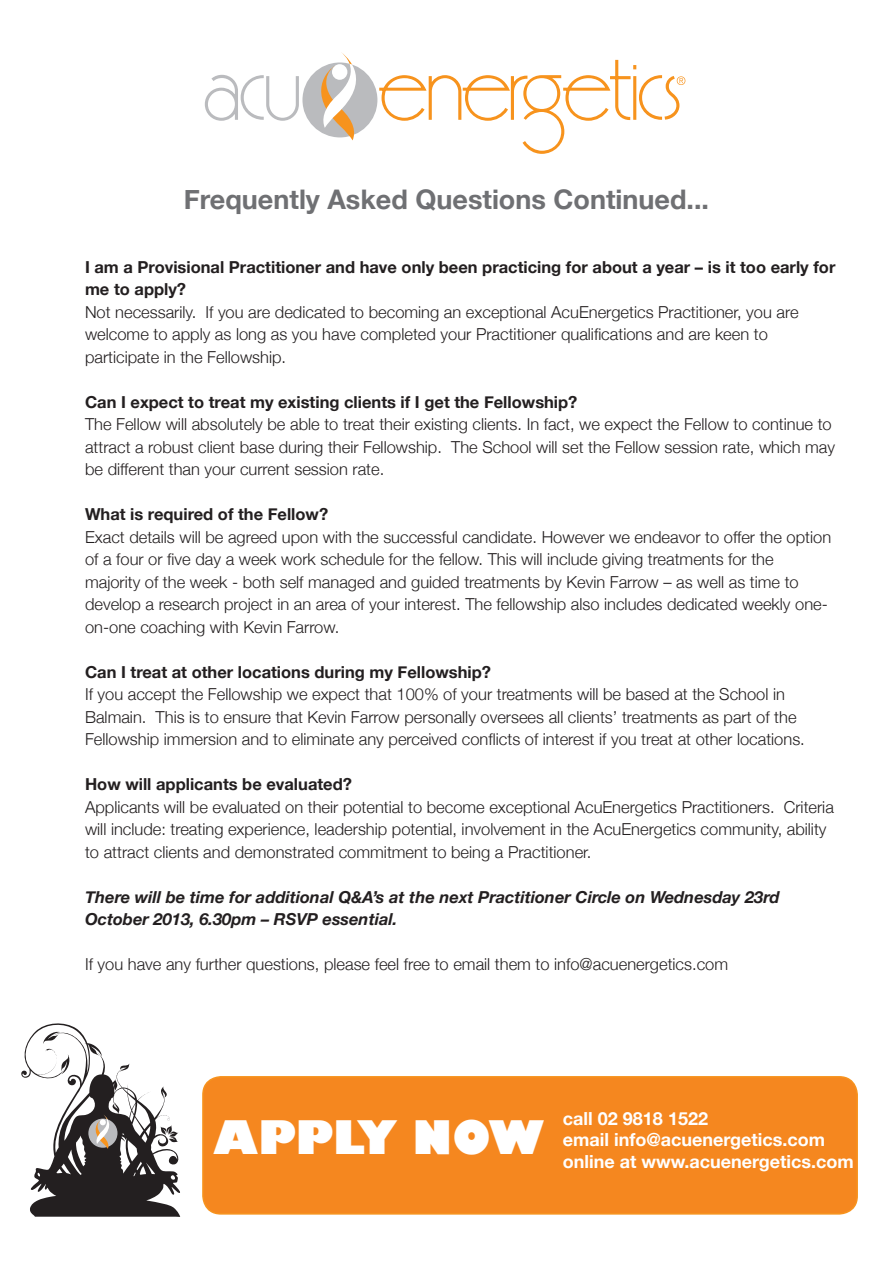
<style>
.page{position:relative;width:893px;height:1263px;background:#fff}
.page>*{position:absolute;margin:0;border:0;box-sizing:border-box;transform-origin:0 0}
.t1{font:800 45px "Gill Sans";color:#fff}
.t2{font:700 27px "Helvetica Neue";color:#6f7073}
.t3{font:700 18px "Helvetica Neue";color:#fff}
.t4{font:300 16.5px/22.5px "Helvetica Neue";color:#231f20}
.t5{font:700 16.5px/22.5px "Helvetica Neue";color:#231f20}
.t6{font:italic 700 16.5px/22.5px "Helvetica Neue";color:#231f20}
</style>
<div class="page">
<div style="left:302px;top:62px;width:75px;height:75px;background:#babbbe;border-radius:50%"></div>
<svg style="left:306px;top:52px;width:66px;height:88px"></svg>
<svg style="left:205px;top:74px;width:94px;height:47px"></svg>
<svg style="left:379px;top:59px;width:306px;height:95px"></svg>
<svg style="left:21px;top:1023px;width:159px;height:194px"></svg>
<div style="left:203px;top:1077px;width:654px;height:137px;background:#f5871f;border-radius:18px"></div>
<div style="left:202px;top:1076px;width:656px;height:138px;border:2px solid #f7931d;border-radius:18px"></div>
<p class="t2" style="left:184px;top:178px;width:527px">Frequently Asked Questions Continued...</p>
<p class="t5" style="left:85px;top:256px;width:752px">I am a Provisional Practitioner and have only been practicing for about a year – is it too early for me to apply?</p>
<p class="t4" style="left:85px;top:300px;width:715px">Not necessarily. If you are dedicated to becoming an exceptional AcuEnergetics Practitioner, you are welcome to apply as long as you have completed your Practitioner qualifications and are keen to participate in the Fellowship.</p>
<p class="t5" style="left:85px;top:391px;width:494px">Can I expect to treat my existing clients if I get the Fellowship?</p>
<p class="t4" style="left:85px;top:412px;width:752px">The Fellow will absolutely be able to treat their existing clients. In fact, we expect the Fellow to continue to attract a robust client base during their Fellowship. The School will set the Fellow session rate, which may be different than your current session rate.</p>
<p class="t5" style="left:85px;top:503px;width:245px">What is required of the Fellow?</p>
<p class="t4" style="left:85px;top:525px;width:748px">Exact details will be agreed upon with the successful candidate. However we endeavor to offer the option of a four or five day a week work schedule for the fellow. This will include giving treatments for the majority of the week - both self managed and guided treatments by Kevin Farrow – as well as time to develop a research project in an area of your interest. The fellowship also includes dedicated weekly one&shy;on-one coaching with Kevin Farrow.</p>
<p class="t5" style="left:85px;top:661px;width:407px">Can I treat at other locations during my Fellowship?</p>
<p class="t4" style="left:85px;top:682px;width:721px">If you accept the Fellowship we expect that 100% of your treatments will be based at the School in<br>Balmain. This is to ensure that Kevin Farrow personally oversees all clients’ treatments as part of the<br>Fellowship immersion and to eliminate any perceived conflicts of interest if you treat at other locations.</p>
<p class="t5" style="left:85px;top:773px;width:268px">How will applicants be evaluated?</p>
<p class="t4" style="left:85px;top:795px;width:750px">Applicants will be evaluated on their potential to become exceptional AcuEnergetics Practitioners. Criteria will include: treating experience, leadership potential, involvement in the AcuEnergetics community, ability to attract clients and demonstrated commitment to being a Practitioner.</p>
<p class="t6" style="left:85px;top:886px;width:696px">There will be time for additional Q&amp;A’s at the next Practitioner Circle on Wednesday 23rd<br>October 2013, 6.30pm – RSVP essential.</p>
<p class="t4" style="left:85px;top:952px;width:645px">If you have any further questions, please feel free to email them to info@acuenergetics.com</p>
<p class="t1" style="left:214px;top:1109px;width:332px">APPLY NOW</p>
<p class="t3" style="left:563px;top:1104px;width:147px">call 02 9818 1522</p>
<p class="t3" style="left:563px;top:1126px;width:264px">email info@acuenergetics.com</p>
<p class="t3" style="left:563px;top:1147px;width:292px">online at www.acuenergetics.com</p>
</div>
